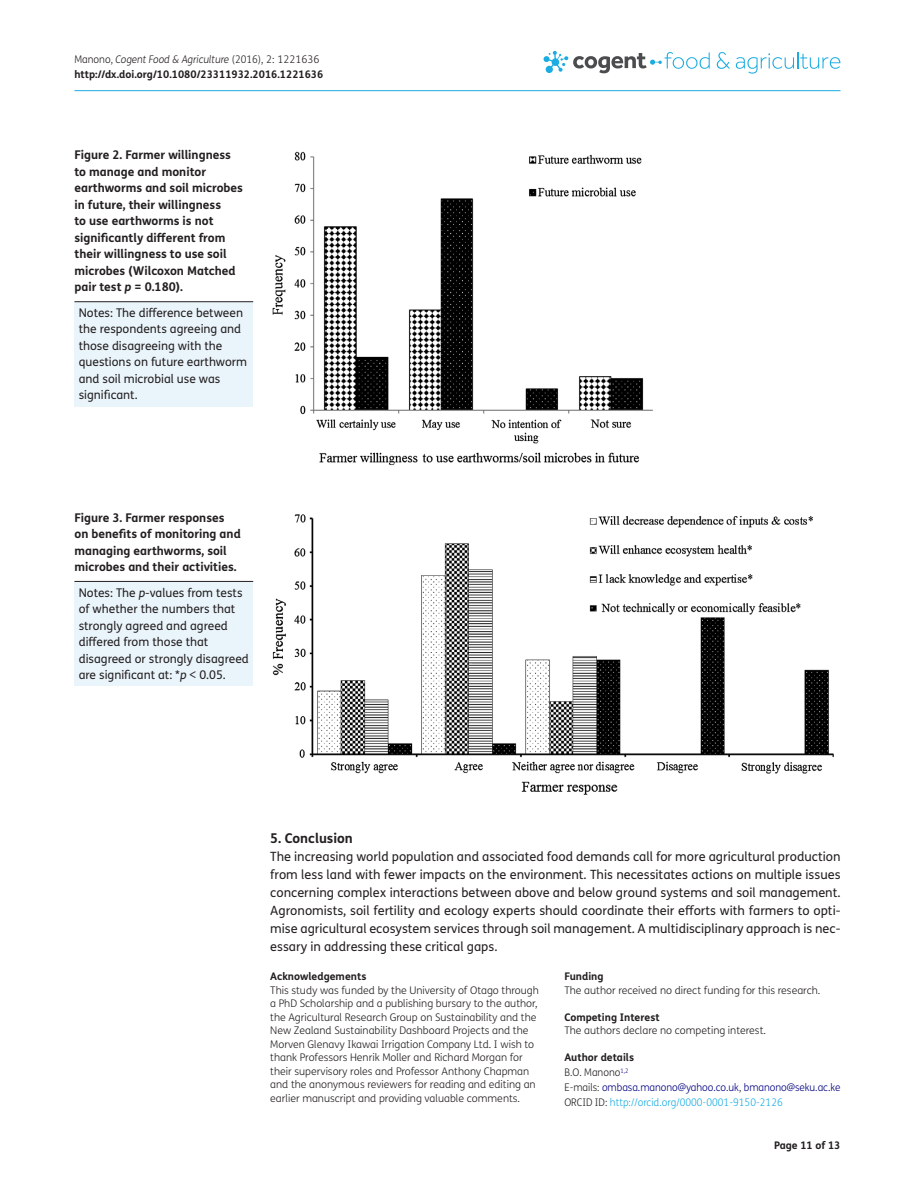
<style>
.page{position:relative;width:915px;height:1191px;background:#fff}
.page>*{position:absolute;margin:0;border:0;box-sizing:border-box;transform-origin:0 0}
.t1{font:700 13.5px "FS Me Pro";color:#231f20}
.t2{font:12.75px/18px "FS Me Pro";color:#231f20;text-align:justify}
.t3{font:700 12px/16.5px "FS Me Pro";color:#231f20}
.t4{font:12px/16.5px "FS Me Pro";color:#231f20}
.t5{font:300 10.5px/13.5px "FS Me Pro";color:#231f20}
.t6{font:700 10.5px/15px "FS Me Pro";color:#231f20}
.t7{font:300 10.5px/14.9px "FS Me Pro";letter-spacing:-.005em;color:#000080;scale:.95 1}
.s1{font-weight:300}
.s2{font-weight:300;font-style:italic}
.s3{font-style:italic}
.s4{font-weight:700;color:#231f20}
.s5{color:#231f20}
.s6{color:#1bace1}
</style>
<div class="page">
<hr style="left:74px;top:90px;width:766px;height:1px;background:#1bace1">
<svg style="left:543px;top:51px;width:166px;height:22px"></svg>
<svg style="left:716px;top:52px;width:13px;height:17px"></svg>
<svg style="left:735px;top:52px;width:105px;height:22px"></svg>
<div style="left:74px;top:302px;width:179px;height:104px;background:#eaf5fb"></div>
<hr style="left:74px;top:301px;width:179px;height:1px;background:#231f20">
<img style="left:272px;top:151px;width:381px;height:315px">
<div style="left:74px;top:581px;width:179px;height:105px;background:#eaf5fb"></div>
<hr style="left:74px;top:581px;width:179px;height:1px;background:#231f20">
<img style="left:272px;top:514px;width:562px;height:281px">
<p class="t6" style="left:74px;top:51px;width:250px"><span class="s1">Manono,</span> <span class="s2">Cogent Food &amp; Agriculture</span> <span class="s1">(2016), 2: 1221636 </span>http://dx.doi.org/10.1080/23311932.2016.1221636</p>
<p class="t3" style="left:74px;top:146px;width:170px">Figure 2. Farmer willingness to manage and monitor earthworms and soil microbes in future, their willingness<br>to use earthworms is not significantly different from their willingness to use soil microbes (Wilcoxon Matched pair test <span class="s3">p</span> = 0.180).</p>
<p class="t4" style="left:79px;top:304px;width:170px">Notes: The difference between the respondents agreeing and those disagreeing with the questions on future earthworm and soil microbial use was significant.</p>
<p class="t3" style="left:74px;top:508px;width:168px">Figure 3. Farmer responses on benefits of monitoring and managing earthworms, soil microbes and their activities.</p>
<p class="t4" style="left:79px;top:584px;width:172px">Notes: The <span class="s3">p</span>-values from tests of whether the numbers that strongly agreed and agreed differed from those that disagreed or strongly disagreed are significant at: *<span class="s3">p</span> &lt; 0.05.</p>
<p class="t1" style="left:270px;top:827px;width:84px">5. Conclusion</p>
<p class="t2" style="left:270px;top:847px;width:571px">The increasing world population and associated food demands call for more agricultural production from less land with fewer impacts on the environment. This necessitates actions on multiple issues concerning complex interactions between above and below ground systems and soil management.<br>Agronomists, soil fertility and ecology experts should coordinate their efforts with farmers to opti&shy;mise agricultural ecosystem services through soil management. A multidisciplinary approach is nec&shy;essary in addressing these critical gaps.</p>
<p class="t6" style="left:270px;top:968px;width:98px">Acknowledgements</p>
<p class="t5" style="left:270px;top:983px;width:270px">This study was funded by the University of Otago through a PhD Scholarship and a publishing bursary to the author, the Agricultural Research Group on Sustainability and the New Zealand Sustainability Dashboard Projects and the Morven Glenavy Ikawai Irrigation Company Ltd. I wish to thank Professors Henrik Moller and Richard Morgan for their supervisory roles and Professor Anthony Chapman and the anonymous reviewers for reading and editing an earlier manuscript and providing valuable comments.</p>
<p class="t6" style="left:564px;top:968px;width:41px">Funding</p>
<p class="t5" style="left:564px;top:983px;width:257px">The author received no direct funding for this research.</p>
<p class="t6" style="left:564px;top:1009px;width:97px">Competing Interest</p>
<p class="t5" style="left:564px;top:1023px;width:203px">The authors declare no competing interest.</p>
<p class="t7" style="left:564px;top:1050px;width:292px"><span class="s4">Author details<br></span><span class="s5">B.O. Manono</span><sup>1,2<br></sup><span class="s5">E-mails:</span> ombasa.manono@yahoo.co.uk<span class="s5">,</span> bmanono@seku.ac.ke <span class="s5">ORCID ID:</span> <span class="s6">http://orcid.org/0000-0001-9150-2126</span></p>
<p class="t6" style="left:773px;top:1137px;width:68px">Page 11 of 13</p>
</div>
